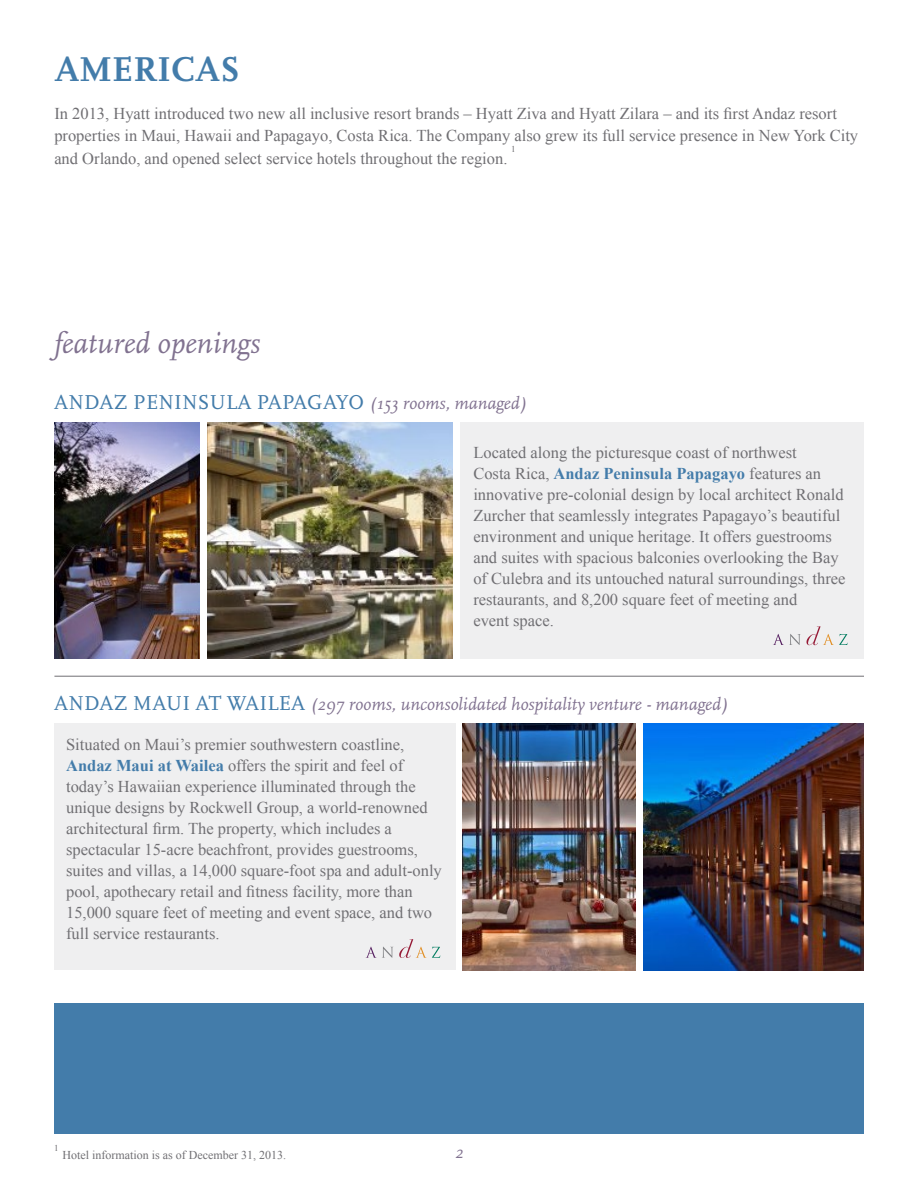
<style>
.page{position:relative;width:918px;height:1188px;background:#fff}
.page>*{position:absolute;margin:0;border:0;box-sizing:border-box;transform-origin:0 0}
.t1{font:700 36px "Scala OT";letter-spacing:.01em;color:#437caa}
.t2{font:italic 30px "Scala OT";color:#817290}
.t3{font:21px "Scala OT";letter-spacing:.01em;color:#437caa}
.t4{font:italic 18px "Scala OT";color:#817290}
.t5{font:16.5px/21px "Times New Roman";color:#706f73}
.t6{font:12px "Times New Roman";color:#706f73}
.t7{font:9px "Times New Roman";color:#706f73}
.s1{font-style:normal;font-size:21px;color:#437caa}
.s2{font-weight:700;color:#437caa}
</style>
<div class="page">
<div style="left:460px;top:422px;width:404px;height:236px;background:#efeff0"></div>
<img style="left:207px;top:422px;width:246px;height:236px">
<hr style="left:54px;top:676px;width:810px;height:1px;background:#706f73">
<img style="left:54px;top:422px;width:146px;height:236px">
<div style="left:54px;top:723px;width:401px;height:247px;background:#efeff0"></div>
<img style="left:463px;top:723px;width:173px;height:247px">
<img style="left:643px;top:723px;width:221px;height:247px">
<div style="left:54px;top:1004px;width:810px;height:130px;background:#437caa"></div>
<svg style="left:773px;top:634px;width:28px;height:11px"></svg>
<svg style="left:807px;top:626px;width:41px;height:19px"></svg>
<svg style="left:366px;top:947px;width:27px;height:11px"></svg>
<svg style="left:399px;top:939px;width:41px;height:19px"></svg>
<h1 class="t1" style="left:55px;top:49px;width:187px">AMERICAS</h1>
<p class="t5" style="left:54px;top:102px;width:805px;line-height:22.5px">In 2013, Hyatt introduced two new all inclusive resort brands – Hyatt Ziva and Hyatt Zilara – and its first Andaz resort properties in Maui, Hawaii and Papagayo, Costa Rica. The Company also grew its full service presence in New York City and Orlando, and opened select service hotels throughout the region.</p>
<p class="t7" style="left:511px;top:143px;width:6px">1</p>
<h2 class="t2" style="left:54px;top:327px;width:207px">featured openings</h2>
<p class="t3" style="left:54px;top:390px;width:228px">ANDAZ PENINSULA PAPA</p>
<p class="t4" style="left:307px;top:393px;width:221px"><span class="s1">GAYO</span> (153 rooms, managed)</p>
<p class="t5" style="left:473px;top:441px;width:374px">Located along the picturesque coast of northwest<br>Costa Rica, <span class="s2">Andaz Peninsula Papagayo</span> features an innovative pre-colonial design by local architect Ronald Zurcher that seamlessly integrates Papagayo’s beautiful environment and unique heritage. It offers guestrooms and suites with spacious balconies overlooking the Bay of Culebra and its untouched natural surroundings, three restaurants, and 8,200 square feet of meeting and<br>event space.</p>
<p class="t4" style="left:54px;top:694px;width:676px"><span class="s1">ANDAZ MAUI AT WAILEA</span> (297 rooms, unconsolidated hospitality venture - managed)</p>
<p class="t5" style="left:66px;top:734px;width:377px">Situated on Maui’s premier southwestern coastline, <span class="s2">Andaz Maui at Wailea</span> offers the spirit and feel of today’s Hawaiian experience illuminated through the unique designs by Rockwell Group, a world-renowned architectural firm. The property, which includes a spectacular 15-acre beachfront, provides guestrooms, suites and villas, a 14,000 square-foot spa and adult-only pool, apothecary retail and fitness facility, more than 15,000 square feet of meeting and event space, and two full service restaurants.</p>
<p class="t7" style="left:54px;top:1142px;width:6px">1</p>
<p class="t6" style="left:63px;top:1146px;width:225px">Hotel information is as of December 31, 2013.</p>
<p class="t4" style="left:455px;top:1142px;width:9px">2</p>
</div>
